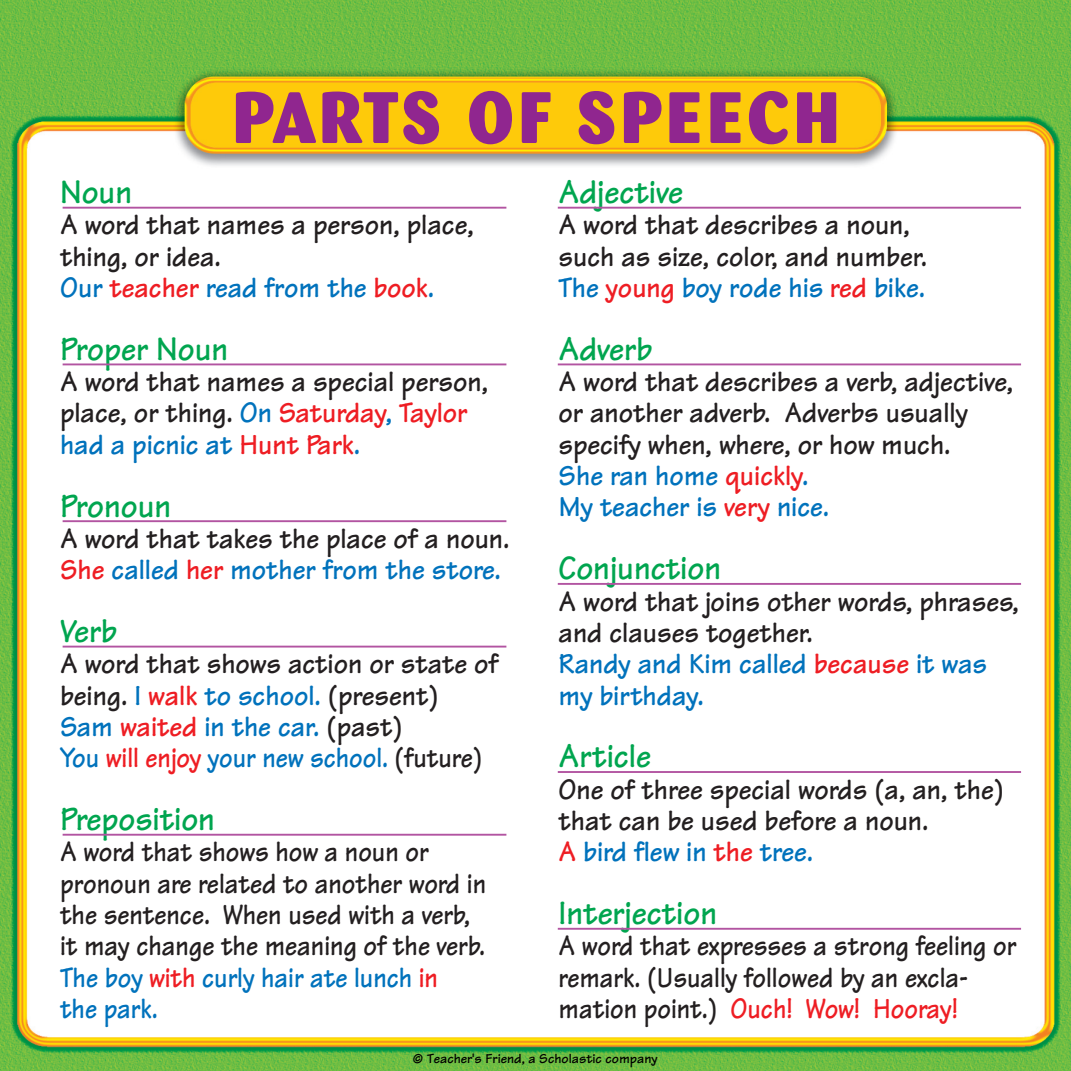
<style>
.page{position:relative;width:1071px;height:1071px;background:#fff}
.page>*{position:absolute;margin:0;border:0;box-sizing:border-box;transform-origin:0 0}
.t1{font:800 71.92px "Barmeno";letter-spacing:.07em;color:#90268f}
.t2{font:700 34.65px "Tekton";color:#00a54f;scale:.95 1}
.t3{font:700 29.57px/31.3px "Tekton";color:#231f20;scale:.95 1}
.t4{font:700 29.57px/31.3px "Tekton";color:#231f20;scale:.9 1}
.t5{font:700 14px "Tekton";color:#000}
.s1{color:#0072bc}
.s2{color:#ee1d23}
</style>
<div class="page">
<img style="left:0;top:0;width:1071px;height:1071px">
<hr style="left:63px;top:207px;width:443px;height:2px;background:#b254a1">
<hr style="left:63px;top:363px;width:443px;height:2px;background:#b254a1">
<hr style="left:63px;top:520px;width:443px;height:2px;background:#b254a1">
<hr style="left:63px;top:646px;width:443px;height:2px;background:#b254a1">
<hr style="left:63px;top:834px;width:443px;height:2px;background:#b254a1">
<hr style="left:558px;top:928px;width:463px;height:2px;background:#b254a1">
<hr style="left:558px;top:771px;width:463px;height:2px;background:#b254a1">
<hr style="left:558px;top:583px;width:463px;height:2px;background:#b254a1">
<hr style="left:558px;top:363px;width:463px;height:2px;background:#b254a1">
<hr style="left:558px;top:207px;width:463px;height:2px;background:#b254a1">
<h1 class="t1" style="left:233px;top:73px;width:608px">PARTS OF SPEECH</h1>
<p class="t2" style="left:559px;top:170px;width:133px">Adjective</p>
<p class="t3" style="left:559px;top:209px;width:389px">A word that describes a noun, such as size, color, and number.<br><span class="s1">The</span> <span class="s2">young</span> <span class="s1">boy rode his</span> <span class="s2">red</span> <span class="s1">bike.</span></p>
<p class="t2" style="left:559px;top:327px;width:100px">Adverb</p>
<p class="t3" style="left:559px;top:366px;width:480px">A word that describes a verb, adjective, or another adverb. Adverbs usually specify when, where, or how much.<br><span class="s1">She ran home</span> <span class="s2">quickly</span><span class="s1">.<br>My teacher is</span> <span class="s2">very</span> <span class="s1">nice.</span></p>
<p class="t2" style="left:559px;top:546px;width:173px">Conjunction</p>
<p class="t3" style="left:559px;top:585px;width:486px">A word that joins other words, phrases, and clauses together.<br><span class="s1">Randy and Kim called</span> <span class="s2">because</span> <span class="s1">it was my birthday.</span></p>
<p class="t2" style="left:559px;top:734px;width:99px">Article</p>
<p class="t3" style="left:559px;top:774px;width:470px">One of three special words (a, an, the) that can be used before a noun.<br><span class="s2">A</span> <span class="s1">bird flew in</span> <span class="s2">the</span> <span class="s1">tree.</span></p>
<p class="t2" style="left:559px;top:891px;width:168px">Interjection</p>
<p class="t4" style="left:559px;top:930px;width:510px">A word that expresses a strong feeling or remark. (Usually followed by an excla&shy;mation point.) <span class="s2">Ouch! Wow! Hooray!</span></p>
<p class="t5" style="left:413px;top:1050px;width:246px">© Teacher's Friend, a Scholastic company</p>
<p class="t2" style="left:60px;top:170px;width:77px">Noun</p>
<p class="t3" style="left:60px;top:209px;width:437px">A word that names a person, place, thing, or idea.<br><span class="s1">Our</span> <span class="s2">teacher</span> <span class="s1">read from the</span> <span class="s2">book</span><span class="s1">.</span></p>
<p class="t2" style="left:60px;top:327px;width:179px">Proper Noun</p>
<p class="t3" style="left:60px;top:366px;width:452px">A word that names a special person, place, or thing. <span class="s1">On</span> <span class="s2">Saturday</span><span class="s1">,</span> <span class="s2">Taylor </span><span class="s1">had a picnic at</span> <span class="s2">Hunt Park</span><span class="s1">.</span></p>
<p class="t2" style="left:60px;top:484px;width:119px">Pronoun</p>
<p class="t3" style="left:60px;top:523px;width:475px">A word that takes the place of a noun.<br><span class="s2">She</span> <span class="s1">called</span> <span class="s2">her</span> <span class="s1">mother from the store.</span></p>
<p class="t2" style="left:60px;top:609px;width:62px">Verb</p>
<p class="t3" style="left:60px;top:648px;width:463px">A word that shows action or state of being. <span class="s1">I</span> <span class="s2">walk</span> <span class="s1">to school.</span> (present)<br><span class="s1">Sam</span> <span class="s2">waited</span> <span class="s1">in the car.</span> (past)<br><span class="s1">You</span> <span class="s2">will enjoy</span> <span class="s1">your new school.</span> (future)</p>
<p class="t2" style="left:60px;top:797px;width:165px">Preposition</p>
<p class="t4" style="left:60px;top:836px;width:475px">A word that shows how a noun or pronoun are related to another word in the sentence. When used with a verb, it may change the meaning of the verb.<br><span class="s1">The boy</span> <span class="s2">with</span> <span class="s1">curly hair ate lunch</span> <span class="s2">in<br></span><span class="s1">the park.</span></p>
</div>
